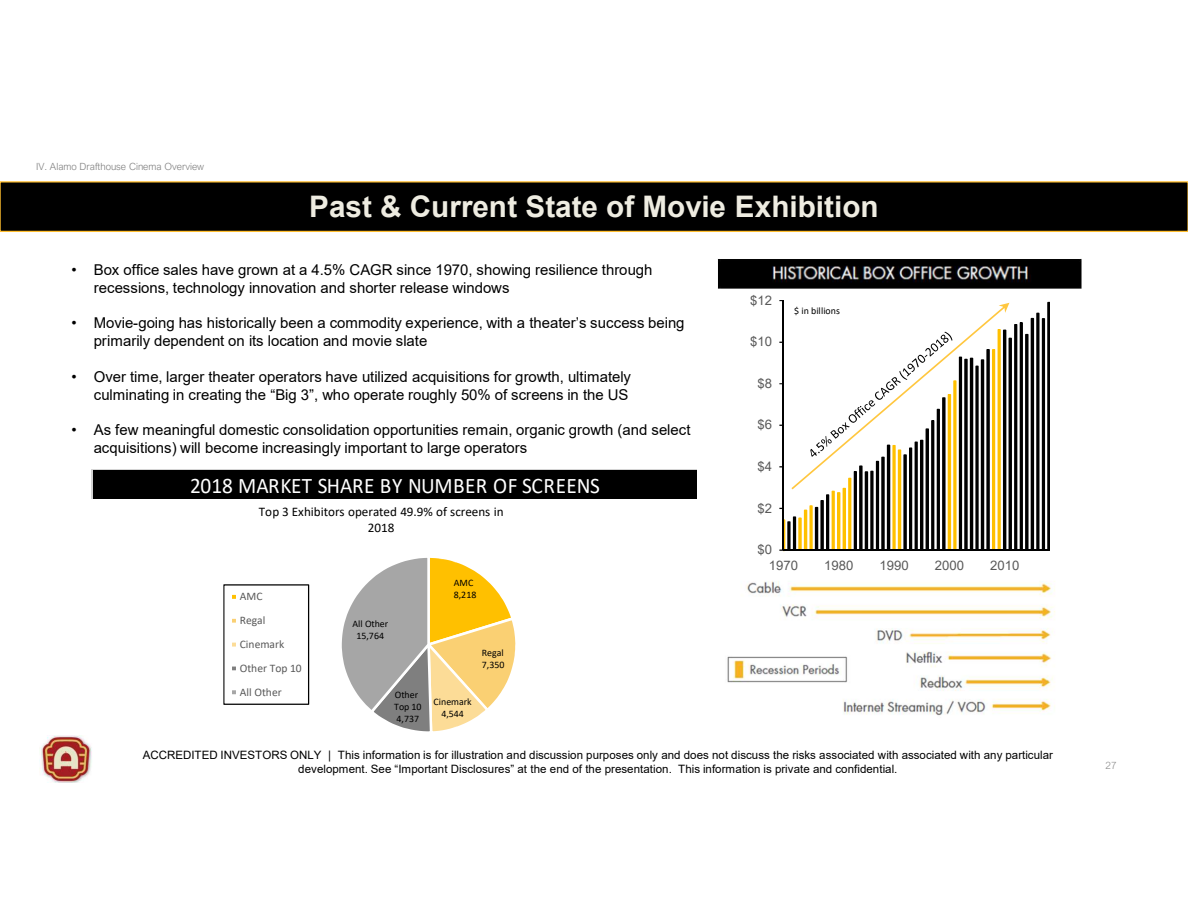
<style>
.page{position:relative;width:1188px;height:918px;background:#fff}
.page>*{position:absolute;margin:0;border:0;box-sizing:border-box;transform-origin:0 0}
.t1{font:700 29.7px "Arial";color:#eeece1}
.t2{font:22.2px "Calibri";letter-spacing:.005em;color:#fff;scale:.96 1}
.t3{font:15px/17.9px "Arial";color:#000}
.t4{font:13.2px/16px "Calibri";color:#000;text-align:center}
.t5{font:13.2px "Arial";letter-spacing:.005em;color:#595959}
.t6{font:11.55px/13.8px "Arial";letter-spacing:.005em;color:#000;text-align:center}
.t7{font:11.55px/23.9px "Calibri";color:#595959}
.t8{font:9.9px/11.9px "Calibri";letter-spacing:.005em;color:#000}
.t9{font:300 9.9px "Arial Nova";color:#7f7f7f}
.t10{font:300 9.9px "Arial Nova";color:#898989}
</style>
<div class="page">
<img style="left:40px;top:735px;width:52px;height:48px">
<svg style="left:0;top:181px;width:1188px;height:51px;background:#0e0a03"></svg>
<img style="left:727px;top:581px;width:328px;height:135px">
<img style="left:717px;top:259px;width:365px;height:30px">
<svg style="left:779px;top:300px;width:271px;height:251px"></svg>
<div style="left:92px;top:470px;width:605px;height:29px;background:#000"></div>
<svg style="left:341px;top:557px;width:175px;height:175px"></svg>
<svg style="left:223px;top:584px;width:86px;height:121px"></svg>
<p class="t9" style="left:36px;top:160px;width:170px">IV. Alamo Drafthouse Cinema Overview</p>
<h1 class="t1" style="left:309px;top:190px;width:571px">Past &amp; Current State of Movie Exhibition</h1>
<p class="t3" style="left:94px;top:261px;width:560px;text-indent:-22px">• Box office sales have grown at a 4.5% CAGR since 1970, showing resilience through recessions, technology innovation and shorter release windows</p>
<p class="t3" style="left:94px;top:314px;width:592px;text-indent:-22px">• Movie-going has historically been a commodity experience, with a theater’s success being primarily dependent on its location and movie slate</p>
<p class="t3" style="left:71px;top:368px;width:561px;text-align:right">• Over time, larger theater operators have utilized acquisitions for growth, ultimately culminating in creating the “Big 3”, who operate roughly 50% of screens in the US</p>
<p class="t3" style="left:94px;top:421px;width:598px;text-indent:-22px">• As few meaningful domestic consolidation opportunities remain, organic growth (and select acquisitions) will become increasingly important to large operators</p>
<h2 class="t2" style="left:190px;top:476px;width:429px">2018 MARKET SHARE BY NUMBER OF SCREENS</h2>
<p class="t4" style="left:259px;top:505px;width:246px">Top 3 Exhibitors operated 49.9% of screens in<br>2018</p>
<p class="t7" style="left:240px;top:585px;width:64px">AMC<br>Regal<br>Cinemark<br>Other Top 10<br>All Other</p>
<p class="t8" style="left:352px;top:619px;width:37px;text-align:center">All Other<br>15,764</p>
<p class="t8" style="left:394px;top:690px;width:29px">Other<br>Top 10<br>4,737</p>
<p class="t8" style="left:454px;top:577px;width:24px">AMC<br>8,218</p>
<p class="t8" style="left:482px;top:648px;width:24px">Regal<br>7,350</p>
<p class="t8" style="left:434px;top:696px;width:40px;text-align:center">Cinemark<br>4,544</p>
<p class="t5" style="left:750px;top:293px;width:24px">$12</p>
<p class="t5" style="left:750px;top:334px;width:24px">$10</p>
<p class="t5" style="left:757px;top:376px;width:16px">$8</p>
<p class="t5" style="left:757px;top:418px;width:16px">$6</p>
<p class="t5" style="left:757px;top:459px;width:16px">$4</p>
<p class="t5" style="left:757px;top:501px;width:16px">$2</p>
<p class="t5" style="left:757px;top:542px;width:16px">$0</p>
<p class="t8" style="left:794px;top:306px;width:47px">$ in billions</p>
<p class="t5" style="left:769px;top:558px;width:31px">1970</p>
<p class="t5" style="left:824px;top:558px;width:31px">1980</p>
<p class="t5" style="left:879px;top:558px;width:31px">1990</p>
<p class="t5" style="left:935px;top:558px;width:31px">2000</p>
<p class="t5" style="left:990px;top:558px;width:31px">2010</p>
<p class="t6" style="left:143px;top:748px;width:912px">ACCREDITED INVESTORS ONLY | This information is for illustration and discussion purposes only and does not discuss the risks associated with associated with any particular development. See “Important Disclosures” at the end of the presentation. This information is private and confidential.</p>
<p class="t10" style="left:1106px;top:759px;width:13px">27</p>
</div>
